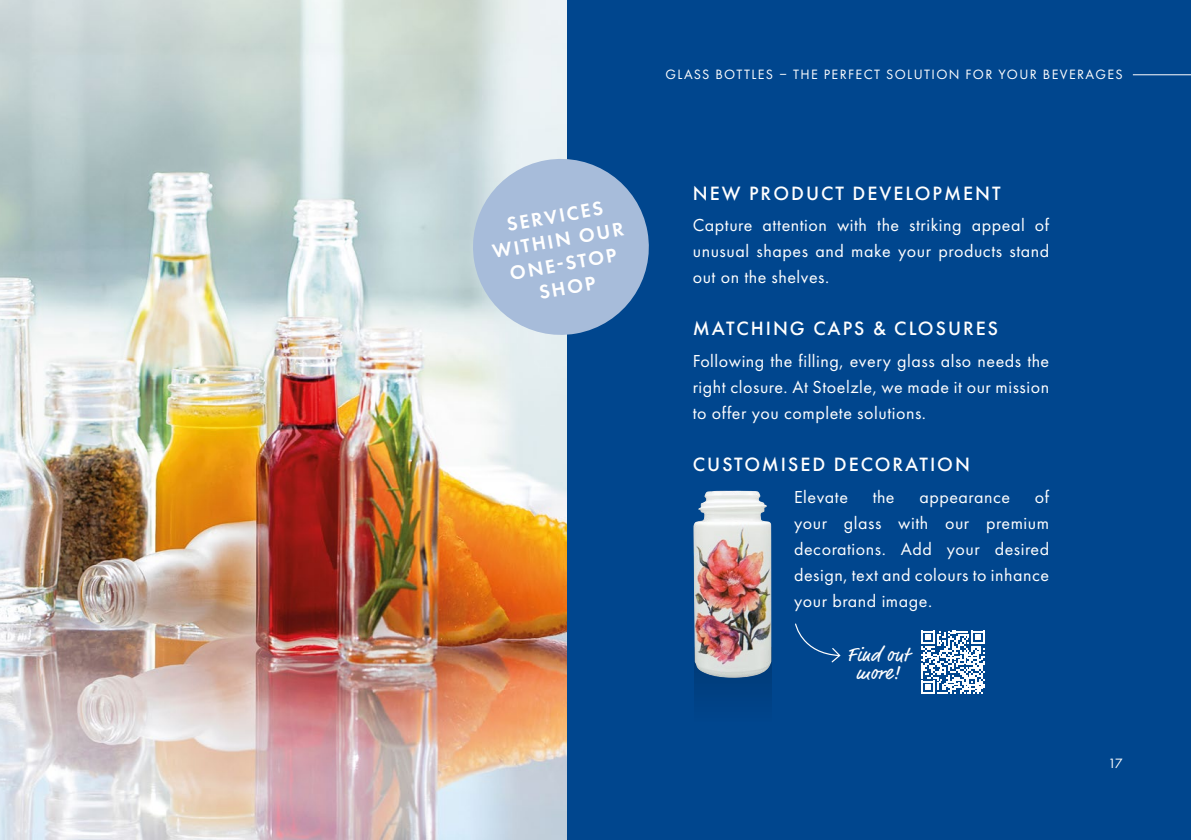
<style>
.page{position:relative;width:1191px;height:840px;background:#fff}
.page>*{position:absolute;margin:0;border:0;box-sizing:border-box;transform-origin:0 0}
.t1{font:500 20px "Futura PT";letter-spacing:.1em;color:#fff}
.t2{font:600 20px/24px "Futura PT";color:#fff;text-align:center}
.t3{font:20px/18px "Market Pro";letter-spacing:.03em;color:#fff;text-align:center}
.t4{font:18px/26px "Futura PT";letter-spacing:.03em;color:#fff;text-align:justify}
.t5{font:14px "Futura PT";letter-spacing:.1em;color:#fff}
</style>
<div class="page">
<img style="left:0;top:0;width:567px;height:839px">
<div style="left:567px;top:0;width:624px;height:839px;background:#00468e"></div>
<svg style="left:466px;top:152px;width:183px;height:190px;background:#99b3d2"></svg>
<svg style="left:921px;top:630px;width:63px;height:63px"></svg>
<svg style="left:795px;top:623px;width:46px;height:40px"></svg>
<div style="left:694px;top:647px;width:77px;height:76px;background:#004185"></div>
<img style="left:693px;top:490px;width:78px;height:188px">
<hr style="left:1132px;top:74px;width:59px;height:1px;background:#fff">
<p class="t5" style="left:665px;top:66px;width:459px">GLASS BOTTLES – THE PERFECT SOLUTION FOR YOUR BEVERAGES</p>
<p class="t2" style="left:486px;top:216px;width:134px;rotate:-10deg">SERVICES<br>WITHIN OUR<br>ONE-STOP<br>SHOP</p>
<p class="t1" style="left:693px;top:181px;width:309px">NEW PRODUCT DEVELOPMENT</p>
<p class="t4" style="left:692px;top:212px;width:358px">Capture attention with the striking appeal of unusual shapes and make your products stand out on the shelves.</p>
<p class="t1" style="left:693px;top:316px;width:307px">MATCHING CAPS &amp; CLOSURES</p>
<p class="t4" style="left:692px;top:348px;width:358px">Following the filling, every glass also needs the right closure. At Stoelzle, we made it our mission to offer you complete solutions.</p>
<p class="t1" style="left:693px;top:452px;width:279px">CUSTOMISED DECORATION</p>
<p class="t4" style="left:794px;top:483px;width:55px">Elevate</p>
<p class="t4" style="left:872px;top:483px;width:23px">the</p>
<p class="t4" style="left:919px;top:483px;width:92px">appearance</p>
<p class="t4" style="left:794px;top:483px;width:257px;text-indent:241px">of your glass with our premium decorations. Add your desired design, text and colours to inhance your brand image.</p>
<p class="t3" style="left:847px;top:646px;width:63px">Find out more!</p>
<p class="t5" style="left:1108px;top:755px;width:16px">17</p>
</div>
